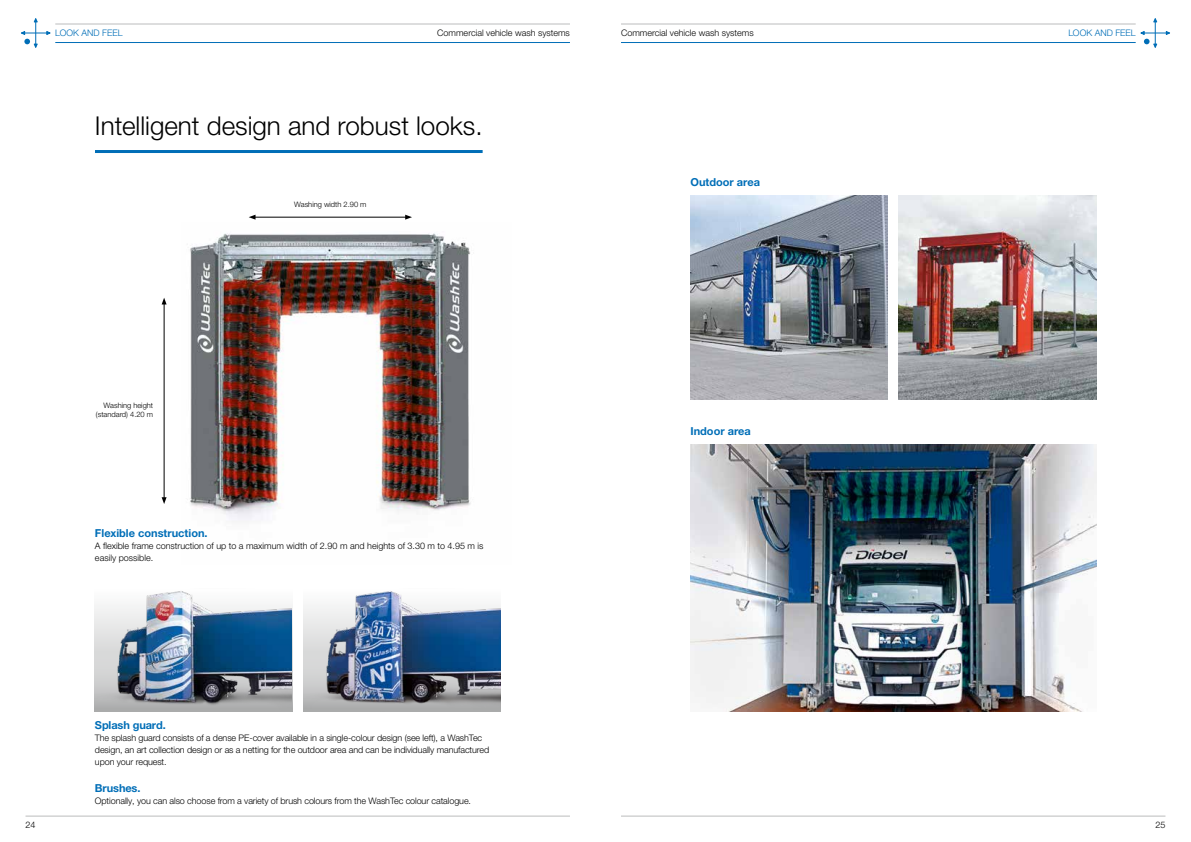
<style>
.page{position:relative;width:1191px;height:842px;background:#fff}
.page>*{position:absolute;margin:0;border:0;box-sizing:border-box;transform-origin:0 0}
.t1{font:300 26px "Helvetica Neue LTW1 G";color:#000}
.t2{font:700 11px "Helvetica Neue LTW1 G";color:#006eb7}
.t3{font:300 9px/12px "Helvetica Neue LTW1 G";letter-spacing:-.01em;color:#000}
.t4{font:300 9px "Helvetica Neue LTW1 G";color:#006eb7}
.t5{font:300 7.5px/9px "Helvetica Neue LTW1 G";color:#000;text-align:right}
</style>
<div class="page">
<hr style="left:55px;top:42px;width:515px;height:1px;background:#006eb7">
<hr style="left:621px;top:42px;width:514px;height:1px;background:#006eb7">
<hr style="left:55px;top:24px;width:515px;height:1px;background:#bbbcbd">
<hr style="left:621px;top:24px;width:514px;height:1px;background:#bbbcbd">
<svg style="left:21px;top:18px;width:30px;height:30px"></svg>
<svg style="left:1140px;top:18px;width:30px;height:30px"></svg>
<hr style="left:621px;top:816px;width:544px;height:1px;background:#bbbcbd">
<hr style="left:26px;top:816px;width:544px;height:1px;background:#bbbcbd">
<img style="left:190px;top:233px;width:281px;height:288px">
<img style="left:303px;top:591px;width:197px;height:120px">
<img style="left:95px;top:591px;width:197px;height:120px">
<hr style="left:164px;top:303px;width:1px;height:196px;background:#000">
<svg style="left:162px;top:298px;width:5px;height:6px"></svg>
<svg style="left:162px;top:497px;width:5px;height:7px"></svg>
<img style="left:690px;top:195px;width:197px;height:204px">
<img style="left:690px;top:444px;width:406px;height:267px">
<hr style="left:254px;top:217px;width:153px;height:1px;background:#000">
<svg style="left:405px;top:215px;width:7px;height:5px"></svg>
<svg style="left:249px;top:215px;width:6px;height:5px"></svg>
<hr style="left:95px;top:150px;width:387px;height:3px;background:#006eb7">
<img style="left:899px;top:195px;width:197px;height:204px">
<p class="t4" style="left:55px;top:27px;width:69px">LOOK AND FEEL</p>
<p class="t3" style="left:437px;top:27px;width:134px">Commercial vehicle wash systems</p>
<p class="t3" style="left:621px;top:27px;width:134px">Commercial vehicle wash systems</p>
<p class="t4" style="left:1068px;top:27px;width:69px">LOOK AND FEEL</p>
<h1 class="t1" style="left:95px;top:110px;width:389px">Intelligent design and robust looks.</h1>
<p class="t5" style="left:96px;top:401px;width:59px">Washing height (standard) 4.20 m</p>
<p class="t5" style="left:294px;top:200px;width:74px">Washing width 2.90 m</p>
<p class="t2" style="left:95px;top:526px;width:114px">Flexible construction.</p>
<p class="t3" style="left:95px;top:540px;width:390px">A flexible frame construction of up to a maximum width of 2.90 m and heights of 3.30 m to 4.95 m is easily possible.</p>
<p class="t2" style="left:95px;top:718px;width:72px">Splash guard.</p>
<p class="t3" style="left:95px;top:732px;width:396px">The splash guard consists of a dense PE-cover available in a single-colour design (see left), a WashTec design, an art collection design or as a netting for the outdoor area and can be individually manufactured upon your request.</p>
<p class="t2" style="left:95px;top:781px;width:47px">Brushes.</p>
<p class="t3" style="left:95px;top:795px;width:377px">Optionally, you can also choose from a variety of brush colours from the WashTec colour catalogue.</p>
<p class="t2" style="left:690px;top:175px;width:71px">Outdoor area</p>
<p class="t2" style="left:690px;top:424px;width:62px">Indoor area</p>
<p class="t3" style="left:26px;top:819px;width:12px">24</p>
<p class="t3" style="left:1155px;top:819px;width:12px">25</p>
</div>
